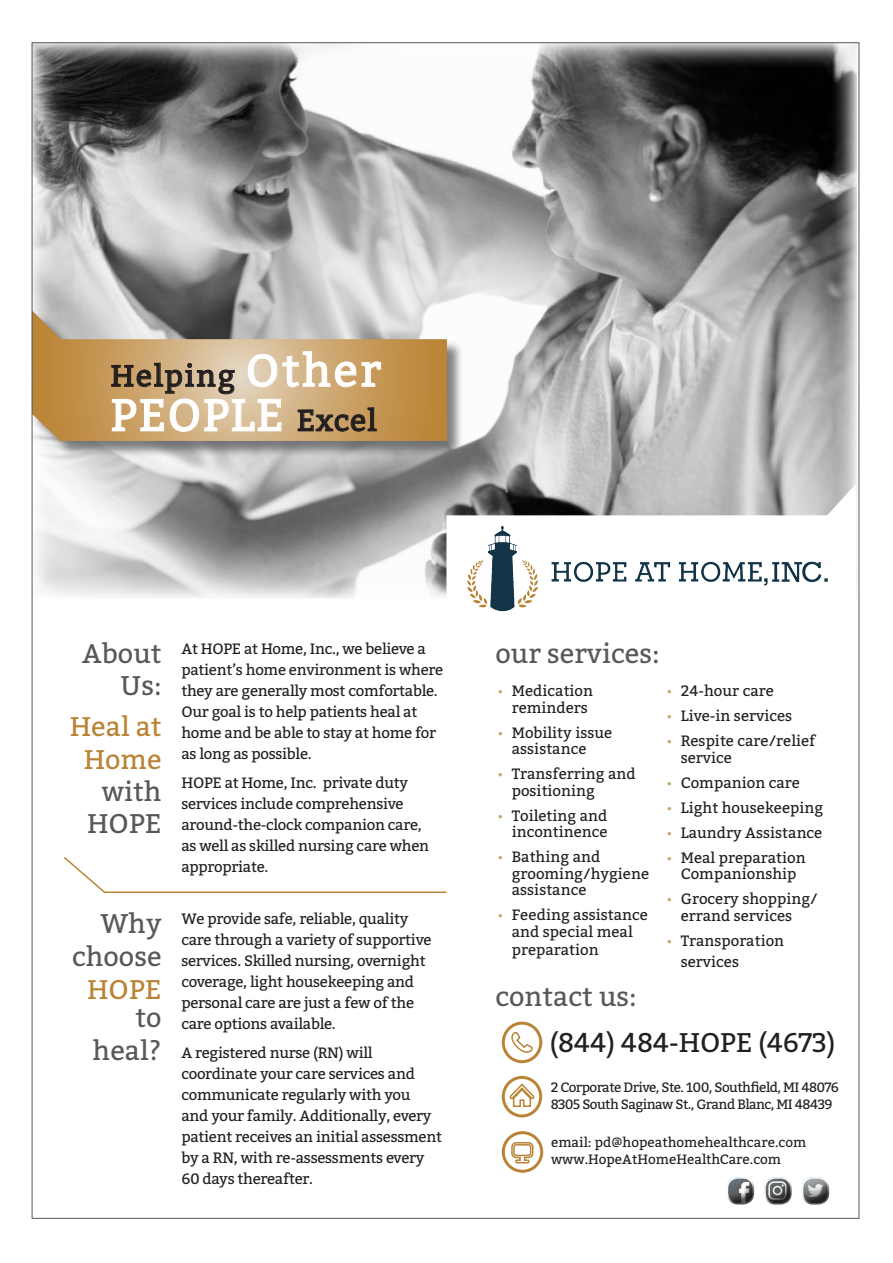
<style>
.page{position:relative;width:893px;height:1263px;background:#fff}
.page>*{position:absolute;margin:0;border:0;box-sizing:border-box;transform-origin:0 0}
.body_text{font:45px "Bitter";letter-spacing:.03em;color:#fff}
.body_text-2{font:30px "Bitter";letter-spacing:.05em;color:#231f20}
.body_text_right{font:27px/33px "Bitter";color:#57585a;text-align:right}
.body_text-3{font:27px "Bitter";color:#57585a}
.body_text-4{font:27px "Bitter";letter-spacing:-.01em;color:#231f20}
.body_text_right-2{font:27px/32.4px "Bitter";color:#ba8436;text-align:right}
.body_text-5{font:15px/21px "Bitter";letter-spacing:-.02em;color:#231f20}
.body_text-6{font:15px/16.5px "Bitter";color:#231f20}
.Subhead{font:13.5px "Bitter";letter-spacing:-.04em;color:#231f20}
.Subhead-2{font:13.5px "Bitter";color:#231f20}
.s1{font-size:45px;color:#fff}
.s2{font-size:30px;color:#231f20}
.s3{color:#57585a}
.s4{font-family:"Myriad Pro";font-size:16.5px;color:#c4aa6e}
.s5{color:#ba8436}
</style>
<div class="page">
<img style="left:34px;top:45px;width:823px;height:553px">
<svg style="left:64px;top:857px;width:383px;height:36px"></svg>
<div style="left:726px;top:1175px;width:30px;height:22px;background:#143447;opacity:.75"></div>
<div style="left:726px;top:1178px;width:30px;height:27px;background:#231f20;opacity:.75"></div>
<div style="left:764px;top:1175px;width:30px;height:22px;background:#143447;opacity:.75"></div>
<div style="left:764px;top:1178px;width:30px;height:27px;background:#231f20;opacity:.75"></div>
<div style="left:801px;top:1175px;width:30px;height:22px;background:#143447;opacity:.75"></div>
<div style="left:801px;top:1178px;width:30px;height:27px;background:#231f20;opacity:.75"></div>
<div style="left:33px;top:313px;width:431px;height:145px;background:#57585a;opacity:.75"></div>
<svg style="left:34px;top:310px;width:413px;height:131px;background:#bea178"></svg>
<svg style="left:111px;top:351px;width:270px;height:81px;background:#ceb18a"></svg>
<svg style="left:446px;top:484px;width:410px;height:114px;background:#adadad"></svg>
<img style="left:447px;top:496px;width:413px;height:131px">
<div style="left:502px;top:1021px;width:40px;height:42px;border:3px solid #ba8436;border-radius:50%"></div>
<svg style="left:511px;top:1032px;width:22px;height:21px"></svg>
<svg style="left:508px;top:1082px;width:28px;height:26px"></svg>
<div style="left:502px;top:1076px;width:40px;height:41px;border:3px solid #ba8436;border-radius:50%"></div>
<svg style="left:511px;top:1142px;width:23px;height:22px"></svg>
<div style="left:502px;top:1131px;width:41px;height:42px;border:3px solid #ba8436;border-radius:50%"></div>
<p class="body_text-2" style="left:111px;top:357px;width:272px">Helping <span class="s1">Other</span></p>
<p class="body_text" style="left:111px;top:387px;width:267px">PEOPLE <span class="s2">Excel</span></p>
<p class="body_text_right" style="left:82px;top:637px;width:81px">About</p>
<p class="body_text-3" style="left:495px;top:636px;width:166px">our services:</p>
<p class="body_text_right" style="left:120px;top:670px;width:43px">Us:</p>
<p class="body_text_right-2" style="left:70px;top:711px;width:93px">Heal at<br>Home <span class="s3">with<br>HOPE</span></p>
<p class="body_text-5" style="left:181px;top:638px;width:263px">At HOPE at Home, Inc., we believe a patient’s home environment is where they are generally most comfortable.<br>Our goal is to help patients heal at home and be able to stay at home for as long as possible.</p>
<p class="body_text-5" style="left:181px;top:772px;width:249px">HOPE at Home, Inc. private duty services include comprehensive around-the-clock companion care, as well as skilled nursing care when appropriate.</p>
<p class="body_text-5" style="left:181px;top:908px;width:252px">We provide safe, reliable, quality care through a variety of supportive services. Skilled nursing, overnight coverage, light housekeeping and personal care are just a few of the care options available.</p>
<p class="body_text-5" style="left:181px;top:1042px;width:262px">A registered nurse (RN) will coordinate your care services and communicate regularly with you<br>and your family. Additionally, every patient receives an initial assessment by a RN, with re-assessments every<br>60 days thereafter.</p>
<p class="body_text-6" style="left:498px;top:683px;width:96px;text-align:center"><span class="s4">•</span> Medication reminders</p>
<p class="body_text-6" style="left:512px;top:724px;width:102px;text-indent:-14px"><span class="s4">•</span> Mobility issue assistance</p>
<p class="body_text-6" style="left:512px;top:766px;width:125px;text-indent:-14px"><span class="s4">•</span> Transferring and positioning</p>
<p class="body_text-6" style="left:498px;top:807px;width:111px;text-align:right"><span class="s4">•</span> Toileting and incontinence</p>
<p class="body_text-6" style="left:512px;top:849px;width:139px;text-indent:-14px"><span class="s4">•</span> Bathing and grooming/hygiene assistance</p>
<p class="body_text-6" style="left:498px;top:907px;width:151px;text-align:center"><span class="s4">•</span> Feeding assistance and special meal</p>
<p class="body_text-6" style="left:512px;top:941px;width:88px">preparation</p>
<p class="body_text-6" style="left:667px;top:683px;width:108px"><span class="s4">•</span> 24-hour care</p>
<p class="body_text-6" style="left:667px;top:708px;width:126px"><span class="s4">•</span> Live-in services</p>
<p class="body_text-6" style="left:681px;top:733px;width:136px;text-indent:-14px"><span class="s4">•</span> Respite care/relief service</p>
<p class="body_text-6" style="left:667px;top:774px;width:134px"><span class="s4">•</span> Companion care</p>
<p class="body_text-6" style="left:667px;top:799px;width:157px"><span class="s4">•</span> Light housekeeping</p>
<p class="body_text-6" style="left:667px;top:824px;width:157px"><span class="s4">•</span> Laundry Assistance</p>
<p class="body_text-6" style="left:667px;top:849px;width:140px;text-align:center"><span class="s4">•</span> Meal preparation<br>Companionship</p>
<p class="body_text-6" style="left:681px;top:891px;width:138px;text-indent:-14px"><span class="s4">•</span> Grocery shopping/ errand services</p>
<p class="body_text-6" style="left:681px;top:930px;width:105px;line-height:21px;text-indent:-14px"><span class="s4">•</span> Transporation services</p>
<p class="body_text_right" style="left:72px;top:907px;width:91px">Why choose<br><span class="s5">HOPE</span></p>
<p class="body_text_right" style="left:93px;top:1001px;width:70px">to heal?</p>
<p class="body_text-3" style="left:495px;top:980px;width:143px">contact us:</p>
<p class="body_text-4" style="left:550px;top:1025px;width:287px">(844) 484-HOPE (4673)</p>
<p class="Subhead" style="left:551px;top:1079px;width:290px">2 Corporate Drive, Ste. 100, Southfield, MI 48076</p>
<p class="Subhead" style="left:551px;top:1095px;width:283px">8305 South Saginaw St., Grand Blanc, MI 48439</p>
<p class="Subhead-2" style="left:551px;top:1134px;width:257px">email: pd@hopeathomehealthcare.com</p>
<p class="Subhead-2" style="left:551px;top:1150px;width:232px">www.HopeAtHomeHealthCare.com</p>
</div>
